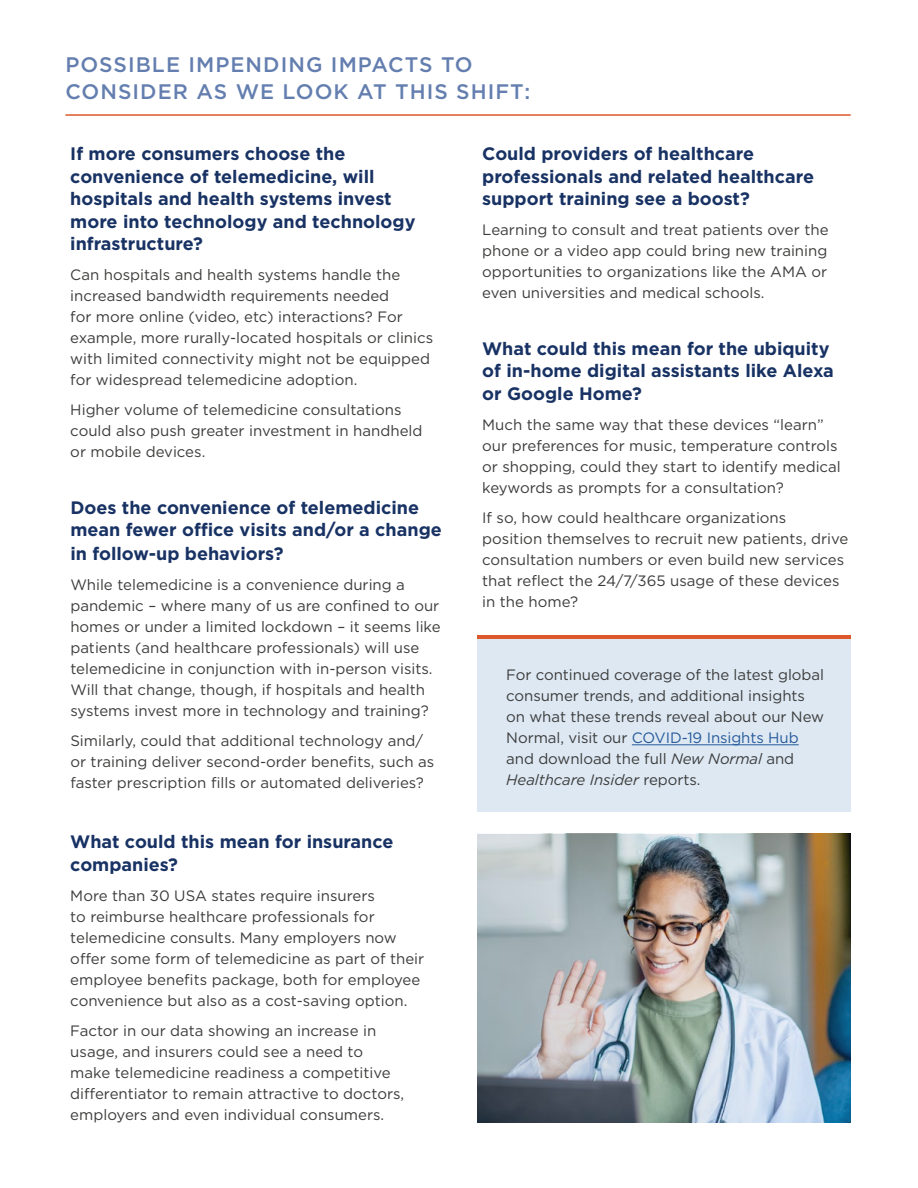
<style>
.page{position:relative;width:918px;height:1188px;background:#fff}
.page>*{position:absolute;margin:0;border:0;box-sizing:border-box;transform-origin:0 0}
.t1{font:500 21px/27px "Gotham";letter-spacing:.05em;color:#637eaf}
.t2{font:700 18px/22.5px "Gotham";color:#183264}
.t3{font:15px/21px "Gotham";color:#3c3c3b}
.s1{color:#275b9b}
.s2{font-style:italic}
</style>
<div class="page">
<div style="left:477px;top:635px;width:374px;height:5px;background:#dc582a"></div>
<div style="left:477px;top:640px;width:374px;height:172px;background:#dde8f3"></div>
<hr style="left:632px;top:744px;width:167px;height:1px;background:#275b9b">
<img style="left:477px;top:834px;width:374px;height:289px">
<hr style="left:65px;top:114px;width:786px;height:2px;background:#dc582a">
<h1 class="t1" style="left:65px;top:51px;width:466px">POSSIBLE IMPENDING IMPACTS TO<br>CONSIDER AS WE LOOK AT THIS SHIFT:</h1>
<p class="t2" style="left:70px;top:142px;width:347px">If more consumers choose the convenience of telemedicine, will hospitals and health systems invest more into technology and technology infrastructure?</p>
<p class="t3" style="left:70px;top:264px;width:364px">Can hospitals and health systems handle the increased bandwidth requirements needed<br>for more online (video, etc) interactions? For example, more rurally-located hospitals or clinics with limited connectivity might not be equipped for widespread telemedicine adoption.</p>
<p class="t3" style="left:70px;top:399px;width:354px">Higher volume of telemedicine consultations could also push greater investment in handheld or mobile devices.</p>
<p class="t2" style="left:70px;top:496px;width:373px;line-height:23.2px">Does the convenience of telemedicine mean fewer office visits and/or a change in follow-up behaviors?</p>
<p class="t3" style="left:70px;top:574px;width:372px">While telemedicine is a convenience during a pandemic – where many of us are confined to our homes or under a limited lockdown – it seems like patients (and healthcare professionals) will use telemedicine in conjunction with in-person visits.<br>Will that change, though, if hospitals and health systems invest more in technology and training?</p>
<p class="t3" style="left:70px;top:730px;width:365px">Similarly, could that additional technology and/ or training deliver second-order benefits, such as faster prescription fills or automated deliveries?</p>
<p class="t2" style="left:70px;top:830px;width:325px">What could this mean for insurance companies?</p>
<p class="t3" style="left:70px;top:884px;width:355px">More than 30 USA states require insurers<br>to reimburse healthcare professionals for telemedicine consults. Many employers now offer some form of telemedicine as part of their employee benefits package, both for employee convenience but also as a cost-saving option.</p>
<p class="t3" style="left:70px;top:1019px;width:335px">Factor in our data showing an increase in usage, and insurers could see a need to make telemedicine readiness a competitive differentiator to remain attractive to doctors, employers and even individual consumers.</p>
<p class="t2" style="left:482px;top:142px;width:333px">Could providers of healthcare professionals and related healthcare support training see a boost?</p>
<p class="t3" style="left:482px;top:219px;width:348px;text-align:justify">Learning to consult and treat patients over the phone or a video app could bring new training opportunities to organizations like the AMA or even universities and medical schools.</p>
<p class="t2" style="left:482px;top:337px;width:353px">What could this mean for the ubiquity of in-home digital assistants like Alexa or Google Home?</p>
<p class="t3" style="left:482px;top:414px;width:360px">Much the same way that these devices “learn” our preferences for music, temperature controls or shopping, could they start to identify medical keywords as prompts for a consultation?</p>
<p class="t3" style="left:482px;top:507px;width:368px">If so, how could healthcare organizations position themselves to recruit new patients, drive consultation numbers or even build new services that reflect the 24/7/365 usage of these devices in the home?</p>
<p class="t3" style="left:506px;top:664px;width:319px">For continued coverage of the latest global consumer trends, and additional insights on what these trends reveal about our New Normal, visit our <span class="s1">COVID-19 Insights Hub </span>and download the full <span class="s2">New Normal</span> and <span class="s2">Healthcare Insider</span> reports.</p>
</div>
